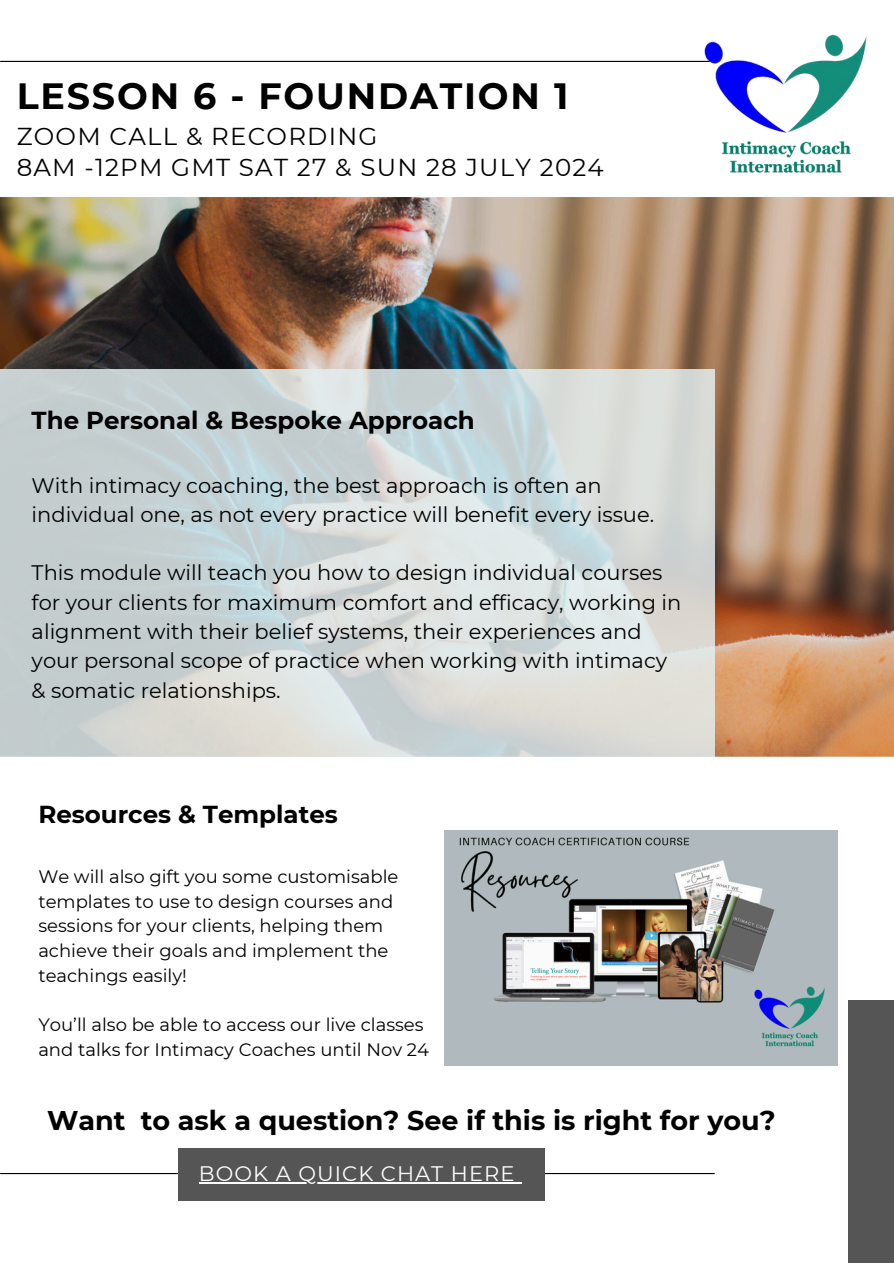
<style>
.page{position:relative;width:894px;height:1264px;background:#fff}
.page>*{position:absolute;margin:0;border:0;box-sizing:border-box;transform-origin:0 0}
.t1{font:700 36.45px "Montserrat";letter-spacing:.05em;color:#000}
.t2{font:700 27px "Montserrat";color:#000}
.t3{font:24.45px/31.5px "Montserrat";letter-spacing:.05em;color:#000}
.t4{font:700 24.45px "Montserrat";color:#000}
.t5{font:21px/29.2px "Montserrat";color:#000}
.t6{font:21px "Montserrat";letter-spacing:.05em;color:#fff}
.t7{font:18px/24.8px "Montserrat";color:#000}
</style>
<div class="page">
<hr style="left:1px;top:61px;width:713px;height:1px;background:#000">
<img style="left:0;top:197px;width:893px;height:559px">
<hr style="left:1px;top:1172px;width:713px;height:2px;background:#000">
<svg style="left:0;top:369px;width:714px;height:387px;background:#cfd7d7"></svg>
<div style="left:847px;top:1000px;width:46px;height:263px;background:#555"></div>
<img style="left:444px;top:830px;width:392px;height:235px">
<div style="left:178px;top:1147px;width:366px;height:53px;background:#555"></div>
<hr style="left:199px;top:1181px;width:316px;height:2px;background:#fff">
<img style="left:702px;top:34px;width:165px;height:139px">
<h2 class="t1" style="left:17px;top:74px;width:553px">LESSON 6 - FOUNDATION 1</h2>
<h2 class="t3" style="left:17px;top:120px;width:588px">ZOOM CALL &amp; RECORDING<br>8AM -12PM GMT SAT 27 &amp; SUN 28 JULY 2024</h2>
<p class="t4" style="left:32px;top:405px;width:444px">The Personal &amp; Bespoke Approach</p>
<h2 class="t5" style="left:32px;top:470px;width:624px">With intimacy coaching, the best approach is often an individual one, as not every practice will benefit every issue.</h2>
<h4 class="t5" style="left:32px;top:558px;width:651px">This module will teach you how to design individual courses for your clients for maximum comfort and efficacy, working in alignment with their belief systems, their experiences and your personal scope of practice when working with intimacy &amp; somatic relationships.</h4>
<h4 class="t4" style="left:38px;top:799px;width:301px">Resources &amp; Templates</h4>
<h2 class="t7" style="left:38px;top:864px;width:361px">We will also gift you some customisable templates to use to design courses and sessions for your clients, helping them achieve their goals and implement the teachings easily!</h2>
<p class="t7" style="left:38px;top:1012px;width:392px">You’ll also be able to access our live classes and talks for Intimacy Coaches until Nov 24</p>
<p class="t2" style="left:47px;top:1104px;width:730px">Want to ask a question? See if this is right for you?</p>
<p class="t6" style="left:199px;top:1160px;width:317px">BOOK A QUICK CHAT HERE</p>
</div>
